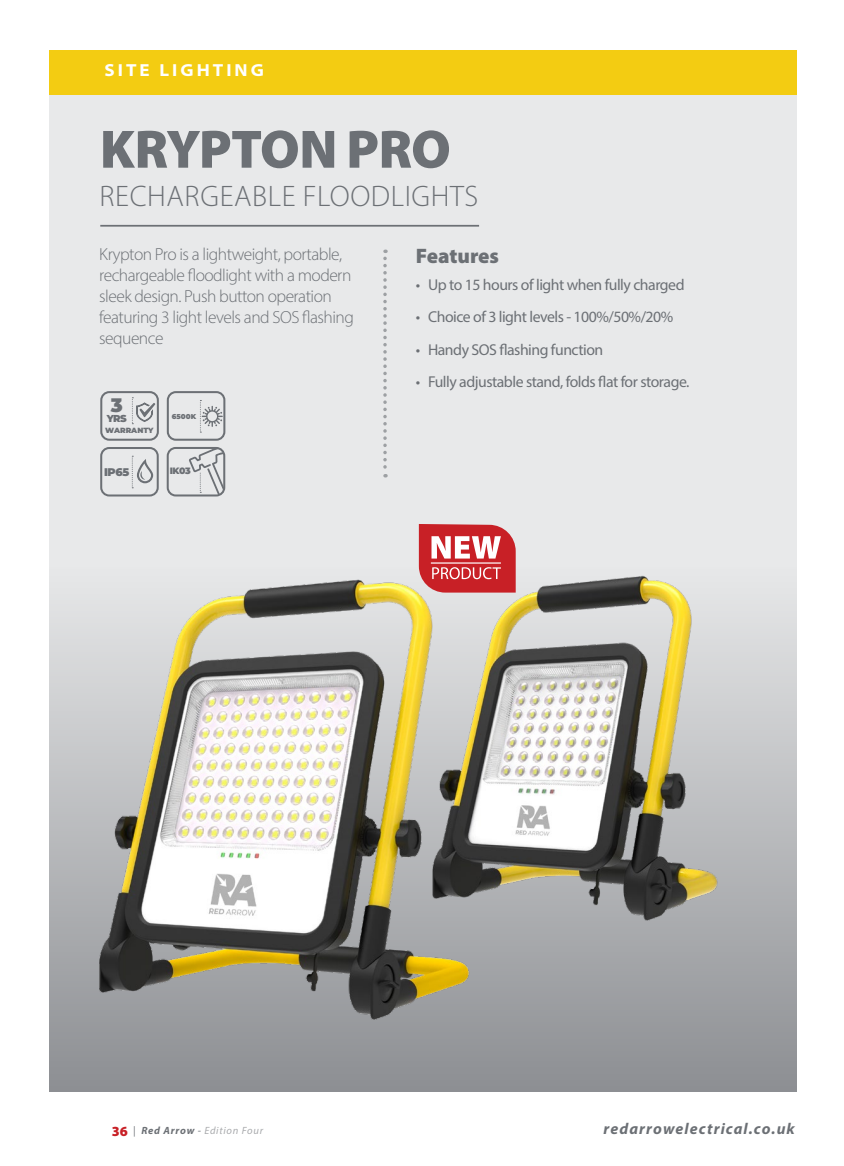
<style>
.page{position:relative;width:844px;height:1166px;background:#fff}
.page>*{position:absolute;margin:0;border:0;box-sizing:border-box;transform-origin:0 0}
.t1{font:900 54.43px "Myriad Pro";letter-spacing:-.015em;color:#6c7075}
.t2{font:300 29.75px "Myriad Pro";letter-spacing:.02em;color:#6c7075}
.t3{font:900 21px "Myriad Pro";color:#6c7075}
.t4{font:900 19.6px "Montserrat";color:#6c7075}
.t5{font:300 17.5px/21px "Myriad Pro";letter-spacing:-.03em;color:#6c7075}
.t6{font:700 semi-expanded 17.5px "Myriad Pro";letter-spacing:.175em;color:#fff}
.t7{font:15.75px "Myriad Pro";letter-spacing:-.03em;color:#6c7075}
.t8{font:italic 700 15.75px "Myriad Pro";letter-spacing:.07em;color:#6c7075}
.t9{font:900 11.2px "Montserrat";color:#6c7075}
.t10{font:italic 10.5px "Myriad Pro";letter-spacing:.07em;color:#a9aaad}
.t11{font:900 9.97px "Montserrat";color:#6c7075}
.t12{font:900 9.28px "Montserrat";color:#6c7075}
.t13{font:900 7.52px "Montserrat";letter-spacing:-.005em;color:#6c7075}
.t14{font:900 7px "Montserrat";color:#6c7075}
.s1{font-weight:900;font-style:normal;font-size:14px;color:#c82026}
.s2{color:#6c7075}
.s3{font-weight:700;color:#6c7075}
</style>
<div class="page">
<div style="left:50px;top:50px;width:746px;height:1041px;background:#e8e9ea"></div>
<div style="left:50px;top:567px;width:746px;height:524px;background:linear-gradient(to bottom,#e7e8e9,#8d8f93)"></div>
<hr style="left:100px;top:225px;width:379px;height:2px;background:#6c7075">
<div style="left:50px;top:50px;width:746px;height:45px;background:#f3cc12"></div>
<div style="left:100px;top:447px;width:59px;height:49px;border:2px solid #6c7075;border-radius:8px"></div>
<svg style="left:132px;top:456px;width:21px;height:32px"></svg>
<div style="left:167px;top:447px;width:58px;height:49px;border:2px solid #6c7075;border-radius:8px"></div>
<svg style="left:189px;top:448px;width:35px;height:47px"></svg>
<div style="left:167px;top:391px;width:58px;height:50px;border:2px solid #6c7075;border-radius:8px"></div>
<svg style="left:200px;top:400px;width:23px;height:33px"></svg>
<div style="left:100px;top:391px;width:59px;height:50px;border:2px solid #6c7075;border-radius:8px"></div>
<svg style="left:132px;top:397px;width:23px;height:27px"></svg>
<img style="left:65px;top:536px;width:440px;height:506px">
<img style="left:410px;top:563px;width:319px;height:367px">
<svg style="left:419px;top:524px;width:96px;height:68px;background:#d4555a"></svg>
<hr style="left:431px;top:562px;width:70px;height:2px;background:#fff">
<svg style="left:383px;top:250px;width:3px;height:227px"></svg>
<p class="t6" style="left:104px;top:59px;width:161px">SITE LIGHTING</p>
<h1 class="t1" style="left:100px;top:113px;width:352px">KRYPTON PRO</h1>
<h2 class="t2" style="left:100px;top:178px;width:380px">RECHARGEABLE FLOODLIGHTS</h2>
<p class="t5" style="left:99px;top:244px;width:256px">Krypton Pro is a lightweight, portable, rechargeable floodlight with a modern sleek design. Push button operation featuring 3 light levels and SOS flashing sequence</p>
<p class="t4" style="left:111px;top:390px;width:13px">3</p>
<p class="t11" style="left:107px;top:410px;width:22px">YRS</p>
<p class="t13" style="left:105px;top:425px;width:50px">WARRANTY</p>
<p class="t14" style="left:172px;top:411px;width:26px">6500K</p>
<p class="t9" style="left:104px;top:463px;width:27px">IP65</p>
<p class="t12" style="left:170px;top:464px;width:23px">IK03</p>
<p class="t3" style="left:415px;top:241px;width:85px">Features</p>
<p class="t7" style="left:415px;top:275px;width:270px">• Up to 15 hours of light when fully charged</p>
<p class="t7" style="left:415px;top:307px;width:259px">• Choice of 3 light levels - 100%/50%/20%</p>
<p class="t7" style="left:415px;top:340px;width:189px">• Handy SOS flashing function</p>
<p class="t7" style="left:415px;top:372px;width:275px">• Fully adjustable stand, folds flat for storage.</p>
<p class="t10" style="left:112px;top:1124px;width:153px"><span class="s1">36</span> <span class="s2">|</span> <span class="s3">Red Arrow</span> <span class="s2">-</span> Edition Four</p>
<p class="t8" style="left:603px;top:1118px;width:193px">redarrowelectrical.co.uk</p>
</div>
